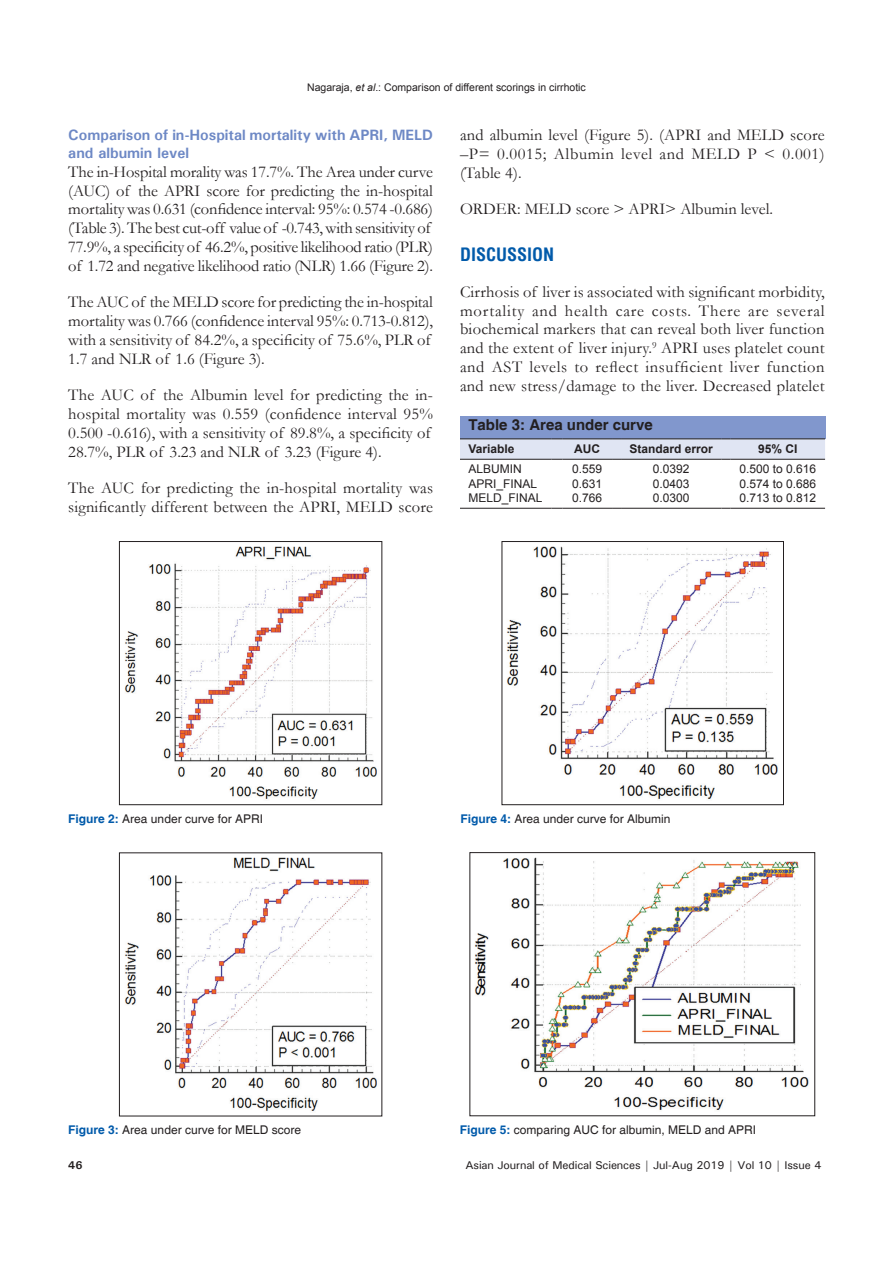
<style>
.page{position:relative;width:893px;height:1263px;background:#fff}
.page>*{position:absolute;margin:0;border:0;box-sizing:border-box;transform-origin:0 0}
.t1{font:700 condensed 18px "Helvetica";color:#015aaa}
.TX{font:16.5px/18.9px "Garamond";color:#231f20}
.t2{font:700 15px/18.1px "Univers";color:#6d88c5}
.TT{font:700 15px "Helvetica";color:#231f20}
.FGC{font:12px "Helvetica";color:#231f20}
.TB{font:12px "Arial";color:#231f20}
.TBL{font:12px "Arial";color:#231f20}
.TCH{font:700 12px "Arial";color:#231f20}
.t3{font:500 11.25px "Univers";letter-spacing:-.01em;color:#231f20}
.t4{font:700 11.25px "Univers";color:#231f20}
.t5{font:10.5px "Arial";color:#231f20}
.s1{font-style:italic}
.s2{font-weight:700;color:#015aaa}
</style>
<div class="page">
<img style="left:124px;top:546px;width:253px;height:253px">
<div style="left:119px;top:541px;width:263px;height:264px;border:1px solid #231f20"></div>
<img style="left:124px;top:857px;width:253px;height:254px">
<img style="left:506px;top:546px;width:272px;height:253px">
<div style="left:502px;top:541px;width:282px;height:264px;border:1px solid #231f20"></div>
<div style="left:460px;top:416px;width:365px;height:23px;background:#8197cd"></div>
<hr style="left:460px;top:508px;width:91px;height:1px;background:#231f20">
<svg style="left:551px;top:508px;width:12px;height:1px"></svg>
<hr style="left:563px;top:508px;width:49px;height:1px;background:#231f20">
<hr style="left:621px;top:508px;width:101px;height:1px;background:#231f20">
<hr style="left:731px;top:508px;width:94px;height:1px;background:#231f20">
<svg style="left:460px;top:438px;width:365px;height:22px;background:#cfd3e0"></svg>
<hr style="left:731px;top:438px;width:94px;height:1px;background:#231f20">
<img style="left:474px;top:857px;width:335px;height:253px">
<p class="t5" style="left:307px;top:80px;width:280px">Nagaraja, <span class="s1">et al</span>.: Comparison of different scorings in cirrhotic</p>
<h2 class="t2" style="left:68px;top:125px;width:366px">Comparison of in-Hospital mortality with APRI, MELD and albumin level</h2>
<p class="TX" style="left:68px;top:162px;width:366px">The in-Hospital morality was 17.7%. The Area under curve (AUC) of the APRI score for predicting the in-hospital mortality was 0.631 (confidence interval: 95%: 0.574 -0.686) (Table 3). The best cut-off value of -0.743, with sensitivity of 77.9%, a specificity of 46.2%, positive likelihood ratio (PLR) of 1.72 and negative likelihood ratio (NLR) 1.66 (Figure 2).</p>
<p class="TX" style="left:68px;top:292px;width:366px">The AUC of the MELD score for predicting the in-hospital mortality was 0.766 (confidence interval 95%: 0.713-0.812), with a sensitivity of 84.2%, a specificity of 75.6%, PLR of 1.7 and NLR of 1.6 (Figure 3).</p>
<p class="TX" style="left:68px;top:385px;width:366px">The AUC of the Albumin level for predicting the in&shy;hospital mortality was 0.559 (confidence interval 95% 0.500 -0.616), with a sensitivity of 89.8%, a specificity of 28.7%, PLR of 3.23 and NLR of 3.23 (Figure 4).</p>
<p class="TX" style="left:68px;top:478px;width:366px">The AUC for predicting the in-hospital mortality was significantly different between the APRI, MELD score</p>
<p class="TX" style="left:460px;top:125px;width:366px;text-align:justify">and albumin level (Figure 5). (APRI and MELD score –P= 0.0015; Albumin level and MELD P &lt; 0.001) (Table 4).</p>
<p class="TX" style="left:460px;top:199px;width:315px">ORDER: MELD score &gt; APRI&gt; Albumin level.</p>
<h1 class="t1" style="left:460px;top:242px;width:96px">DISCUSSION</h1>
<p class="TX" style="left:460px;top:282px;width:366px;text-align:justify">Cirrhosis of liver is associated with significant morbidity, mortality and health care costs. There are several biochemical markers that can reveal both liver function and the extent of liver injury.<sup>9</sup> APRI uses platelet count and AST levels to reflect insufficient liver function and new stress/damage to the liver. Decreased platelet</p>
<p class="TT" style="left:468px;top:416px;width:186px">Table 3: Area under curve</p>
<p class="TCH" style="left:468px;top:440px;width:48px">Variable</p>
<p class="TCH" style="left:574px;top:440px;width:27px">AUC</p>
<p class="TCH" style="left:630px;top:440px;width:85px">Standard error</p>
<p class="TCH" style="left:758px;top:440px;width:41px">95% CI</p>
<p class="TB" style="left:468px;top:460px;width:55px">ALBUMIN</p>
<p class="TB" style="left:572px;top:460px;width:32px">0.559</p>
<p class="TB" style="left:653px;top:460px;width:38px">0.0392</p>
<p class="TB" style="left:739px;top:460px;width:78px">0.500 to 0.616</p>
<p class="TB" style="left:468px;top:475px;width:70px">APRI_FINAL</p>
<p class="TB" style="left:572px;top:475px;width:32px">0.631</p>
<p class="TB" style="left:653px;top:475px;width:38px">0.0403</p>
<p class="TB" style="left:739px;top:475px;width:78px">0.574 to 0.686</p>
<p class="TBL" style="left:468px;top:490px;width:76px">MELD_FINAL</p>
<p class="TBL" style="left:572px;top:490px;width:32px">0.766</p>
<p class="TBL" style="left:653px;top:490px;width:38px">0.0300</p>
<p class="TBL" style="left:739px;top:490px;width:78px">0.713 to 0.812</p>
<p class="FGC" style="left:68px;top:811px;width:196px"><span class="s2">Figure 2:</span> Area under curve for APRI</p>
<p class="FGC" style="left:460px;top:811px;width:212px"><span class="s2">Figure 4:</span> Area under curve for Albumin</p>
<p class="FGC" style="left:68px;top:1123px;width:234px"><span class="s2">Figure 3:</span> Area under curve for MELD score</p>
<p class="FGC" style="left:460px;top:1122px;width:298px"><span class="s2">Figure 5:</span> comparing AUC for albumin, MELD and APRI</p>
<p class="t4" style="left:68px;top:1157px;width:16px">46</p>
<p class="t3" style="left:465px;top:1157px;width:358px">Asian Journal of Medical Sciences | Jul-Aug 2019 | Vol 10 | Issue 4</p>
</div>
